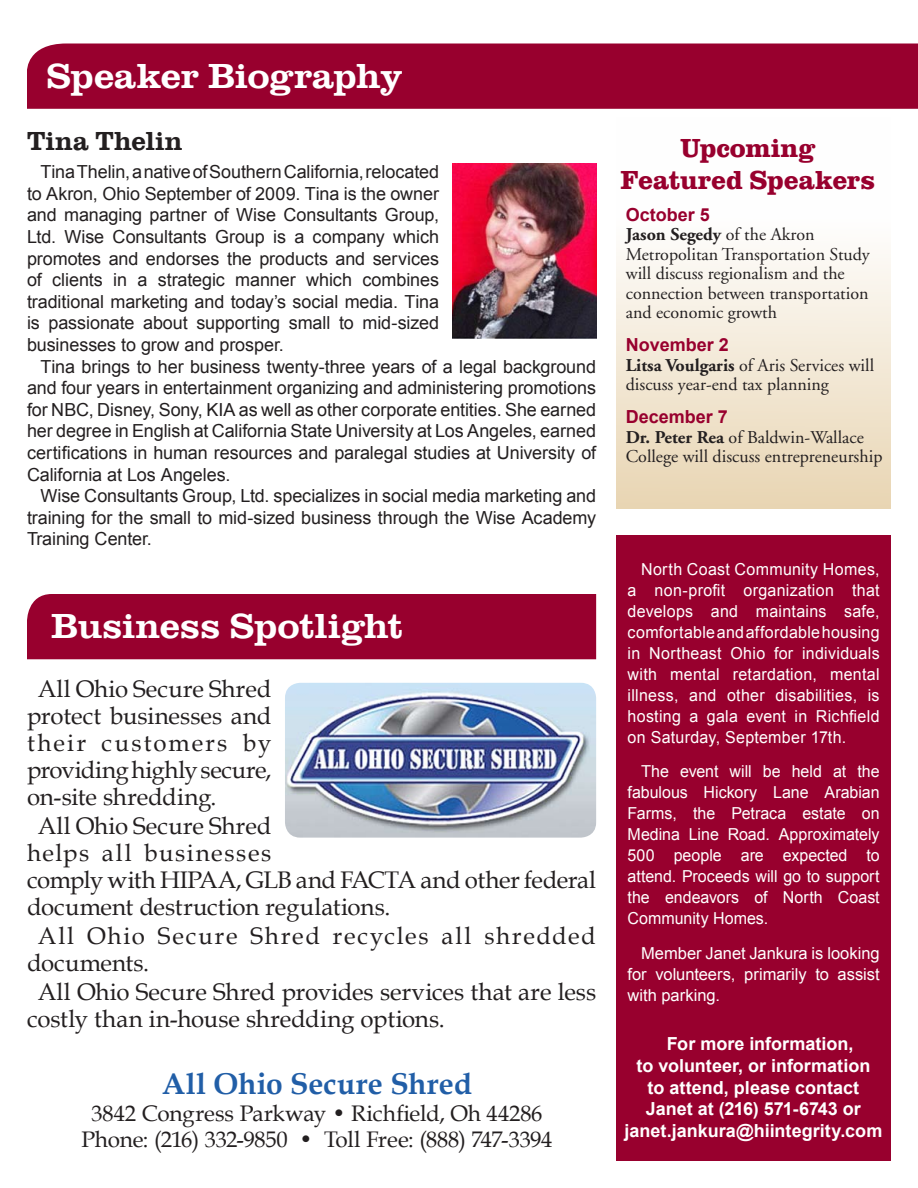
<style>
.page{position:relative;width:918px;height:1188px;background:#fff}
.page>*{position:absolute;margin:0;border:0;box-sizing:border-box;transform-origin:0 0}
.t1{font:500 expanded 36px "URW Clarendon T";letter-spacing:-.01em;color:#fff}
.t2{font:700 30px "Book Antiqua";letter-spacing:.005em;color:#215ea7}
.t3{font:700 27px/31.5px "URW Clarendon T";letter-spacing:-.005em;color:#98002e;text-align:center}
.t4{font:500 27px "URW Clarendon T";letter-spacing:.005em;color:#231f20}
.t5{font:24px/27px "Book Antiqua";color:#231f20}
.t6{font:24px/27px "Book Antiqua";letter-spacing:.07em;color:#231f20}
.t7{font:22.5px/26.1px "Book Antiqua";letter-spacing:-.01em;color:#231f20;text-align:center}
.t8{font:18px/21.6px "Arial";letter-spacing:-.005em;color:#231f20;text-align:justify}
.t9{font:18px/19.5px "Adobe Garamond";color:#231f20}
.t10{font:700 18px "Arial";color:#fff}
.t11{font:700 18px "Arial";color:#98002e}
.t12{font:16.5px/21px "Arial";color:#fff;text-align:justify}
.s1{font-weight:700}
</style>
<div class="page">
<div style="left:617px;top:535px;width:274px;height:626px;background:#98002e"></div>
<img style="left:453px;top:164px;width:143px;height:175px">
<div style="left:27px;top:44px;width:891px;height:65px;background:#98002e"></div>
<div style="left:617px;top:117px;width:274px;height:392px;background:linear-gradient(to bottom,#fff,#ead8b7)"></div>
<div style="left:27px;top:594px;width:569px;height:65px;background:#98002e"></div>
<img style="left:285px;top:683px;width:311px;height:155px">
<h1 class="t1" style="left:46px;top:55px;width:358px">Speaker Biography</h1>
<h3 class="t4" style="left:27px;top:125px;width:157px">Tina Thelin</h3>
<p class="t8" style="left:27px;top:161px;width:414px;text-indent:14px">Tina Thelin, a native of Southern California, relocated to Akron, Ohio September of 2009. Tina is the owner and managing partner of Wise Consultants Group, Ltd. Wise Consultants Group is a company which promotes and endorses the products and services of clients in a strategic manner which combines traditional marketing and today’s social media. Tina is passionate about supporting small to mid-sized businesses to grow and prosper.</p>
<p class="t8" style="left:27px;top:355px;width:571px;text-indent:14px">Tina brings to her business twenty-three years of a legal background and four years in entertainment organizing and administering promotions for NBC, Disney, Sony, KIA as well as other corporate entities. She earned her degree in English at California State University at Los Angeles, earned certifications in human resources and paralegal studies at University of California at Los Angeles.</p>
<p class="t8" style="left:27px;top:485px;width:571px;text-indent:14px">Wise Consultants Group, Ltd. specializes in social media marketing and training for the small to mid-sized business through the Wise Academy Training Center.</p>
<h1 class="t1" style="left:51px;top:605px;width:354px">Business Spotlight</h1>
<h3 class="t5" style="left:27px;top:675px;width:246px;text-align:justify;text-indent:11px">All Ohio Secure Shred protect businesses and their customers by providing highly secure, on-site shredding.</h3>
<h3 class="t5" style="left:27px;top:812px;width:571px;text-indent:11px">All Ohio Secure Shred<br>helps all businesses<br>comply with HIPAA, GLB and FACTA and other federal document destruction regulations.</h3>
<h3 class="t6" style="left:27px;top:923px;width:570px;text-indent:11px">All Ohio Secure Shred recycles all shredded documents.</h3>
<h3 class="t5" style="left:27px;top:979px;width:571px;text-indent:11px">All Ohio Secure Shred provides services that are less costly than in-house shredding options.</h3>
<h2 class="t2" style="left:162px;top:1067px;width:312px">All Ohio Secure Shred</h2>
<p class="t7" style="left:82px;top:1100px;width:472px">3842 Congress Parkway • Richfield, Oh 44286<br>Phone: (216) 332-9850 • Toll Free: (888) 747-3394</p>
<h3 class="t3" style="left:620px;top:132px;width:256px">Upcoming<br>Featured Speakers</h3>
<p class="t11" style="left:626px;top:204px;width:86px">October 5</p>
<p class="t9" style="left:626px;top:225px;width:245px"><span class="s1">Jason Segedy</span> of the Akron<br>Metropolitan Transportation Study will discuss regionalism and the connection between transportation and economic growth</p>
<p class="t11" style="left:626px;top:335px;width:105px">November 2</p>
<p class="t9" style="left:626px;top:356px;width:250px"><span class="s1">Litsa Voulgaris</span> of Aris Services will discuss year-end tax planning</p>
<p class="t11" style="left:626px;top:407px;width:104px">December 7</p>
<p class="t9" style="left:626px;top:428px;width:258px"><span class="s1">Dr. Peter Rea</span> of Baldwin-Wallace<br>College will discuss entrepreneurship</p>
<p class="t12" style="left:628px;top:559px;width:254px;text-indent:13px">North Coast Community Homes, a non-profit organization that develops and maintains safe, comfortable and affordable housing in Northeast Ohio for individuals with mental retardation, mental illness, and other disabilities, is hosting a gala event in Richfield on Saturday, September 17th.</p>
<p class="t12" style="left:628px;top:761px;width:254px;text-indent:13px">The event will be held at the fabulous Hickory Lane Arabian Farms, the Petraca estate on Medina Line Road. Approximately 500 people are expected to attend. Proceeds will go to support the endeavors of North Coast Community Homes.</p>
<p class="t12" style="left:628px;top:943px;width:254px;text-indent:13px">Member Janet Jankura is looking for volunteers, primarily to assist with parking.</p>
<p class="t10" style="left:667px;top:1034px;width:188px">For more information,</p>
<p class="t10" style="left:637px;top:1056px;width:235px">to volunteer, or information</p>
<p class="t10" style="left:648px;top:1077px;width:213px">to attend, please contact</p>
<p class="t10" style="left:646px;top:1099px;width:217px">Janet at (216) 571-6743 or</p>
<p class="t10" style="left:625px;top:1120px;width:259px">janet.jankura@hiintegrity.com</p>
</div>
